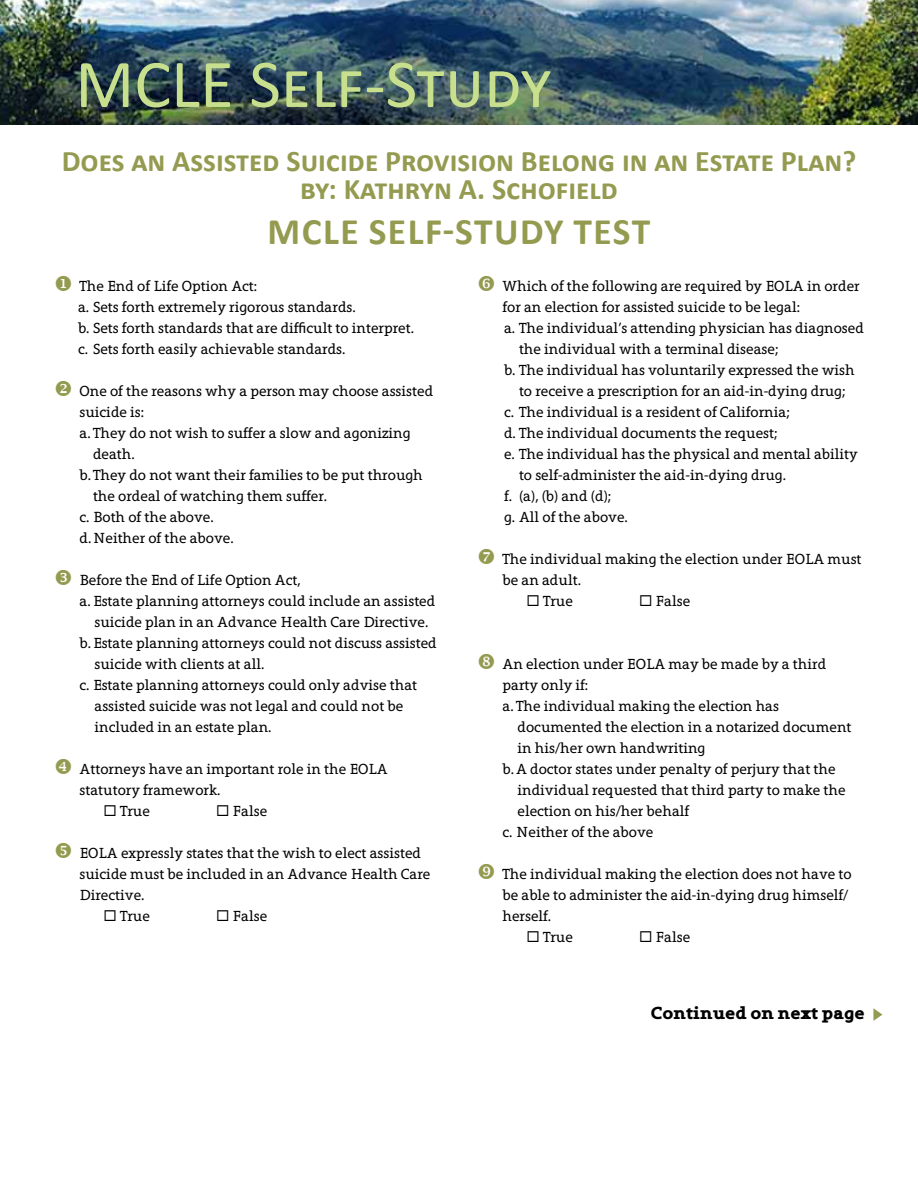
<style>
.page{position:relative;width:918px;height:1188px;background:#fff}
.page>*{position:absolute;margin:0;border:0;box-sizing:border-box;transform-origin:0 0}
.t1{font:69px "Calibri";color:#c8df8e}
.t2{font:700 37.5px "Calibri";letter-spacing:.04em;color:#949b50}
.t3{font:700 30px/28.5px "Calibri";color:#949b50;text-align:center}
.t4{font:700 18px "Grandesign Neue Serif";color:#000}
.t5{font:15px/21px "Grandesign Neue Serif";color:#000}
.s1{color:#949b50}
</style>
<div class="page">
<img style="left:0;top:0;width:918px;height:125px">
<svg style="left:873px;top:1008px;width:9px;height:13px"></svg>
<h1 class="t1" style="left:75px;top:40px;width:477px">MCLE Self-Study</h1>
<h3 class="t3" style="left:62px;top:146px;width:796px">Does an Assisted Suicide Provision Belong in an Estate Plan? by: Kathryn A. Schofield</h3>
<h2 class="t2" style="left:268px;top:208px;width:384px">MCLE Self-Study TEST</h2>
<p class="t5" style="left:78px;top:276px;width:337px;text-indent:-24px"><span class="s1">◆</span> The End of Life Option Act:<br>a. Sets forth extremely rigorous standards.<br>b. Sets forth standards that are difficult to interpret. c. Sets forth easily achievable standards.</p>
<p class="t5" style="left:54px;top:381px;width:381px"><span class="s1">❖</span> One of the reasons why a person may choose assisted</p>
<p class="t5" style="left:80px;top:402px;width:66px">suicide is:</p>
<p class="t5" style="left:80px;top:423px;width:333px">a. They do not wish to suffer a slow and agonizing</p>
<p class="t5" style="left:93px;top:444px;width:43px">death.</p>
<p class="t5" style="left:80px;top:465px;width:345px">b. They do not want their families to be put through</p>
<p class="t5" style="left:93px;top:486px;width:236px">the ordeal of watching them suffer.</p>
<p class="t5" style="left:80px;top:507px;width:136px">c. Both of the above.</p>
<p class="t5" style="left:80px;top:528px;width:156px">d.Neither of the above.</p>
<p class="t5" style="left:80px;top:570px;width:223px">Before the End of Life Option Act,</p>
<p class="t5" style="left:80px;top:591px;width:357px">a. Estate planning attorneys could include an assisted</p>
<p class="t5" style="left:95px;top:612px;width:335px">suicide plan in an Advance Health Care Directive.</p>
<p class="t5" style="left:80px;top:633px;width:359px">b.Estate planning attorneys could not discuss assisted</p>
<p class="t5" style="left:95px;top:654px;width:171px">suicide with clients at all.</p>
<p class="t5" style="left:80px;top:675px;width:339px">c. Estate planning attorneys could only advise that</p>
<p class="t5" style="left:95px;top:696px;width:310px">assisted suicide was not legal and could not be</p>
<p class="t5" style="left:95px;top:717px;width:178px">included in an estate plan.</p>
<p class="t5" style="left:80px;top:759px;width:310px">Attorneys have an important role in the EOLA statutory framework.</p>
<p class="t5" style="left:104px;top:801px;width:48px">◻ True</p>
<p class="t5" style="left:216px;top:801px;width:53px">◻ False</p>
<p class="t5" style="left:80px;top:843px;width:352px">EOLA expressly states that the wish to elect assisted suicide must be included in an Advance Health Care<br>Directive.</p>
<p class="t5" style="left:104px;top:906px;width:48px">◻ True</p>
<p class="t5" style="left:216px;top:906px;width:53px">◻ False</p>
<p class="t5" style="left:503px;top:276px;width:359px">Which of the following are required by EOLA in order</p>
<p class="t5" style="left:503px;top:297px;width:299px">for an election for assisted suicide to be legal:</p>
<p class="t5" style="left:504px;top:318px;width:362px">a. The individual’s attending physician has diagnosed</p>
<p class="t5" style="left:519px;top:339px;width:261px">the individual with a terminal disease;</p>
<p class="t5" style="left:504px;top:360px;width:352px">b. The individual has voluntarily expressed the wish</p>
<p class="t5" style="left:519px;top:381px;width:328px">to receive a prescription for an aid-in-dying drug;</p>
<p class="t5" style="left:504px;top:402px;width:287px">c. The individual is a resident of California;</p>
<p class="t5" style="left:504px;top:423px;width:275px">d. The individual documents the request;</p>
<p class="t5" style="left:504px;top:444px;width:355px">e. The individual has the physical and mental ability</p>
<p class="t5" style="left:519px;top:465px;width:268px">to self-administer the aid-in-dying drug.</p>
<p class="t5" style="left:504px;top:486px;width:109px">f. (a), (b) and (d);</p>
<p class="t5" style="left:504px;top:507px;width:125px">g. All of the above.</p>
<p class="t5" style="left:503px;top:549px;width:361px">The individual making the election under EOLA must be an adult.</p>
<p class="t5" style="left:527px;top:591px;width:48px">◻ True</p>
<p class="t5" style="left:639px;top:591px;width:53px">◻ False</p>
<p class="t5" style="left:503px;top:654px;width:325px">An election under EOLA may be made by a third party only if:<br>a. The individual making the election has</p>
<p class="t5" style="left:518px;top:717px;width:336px">documented the election in a notarized document</p>
<p class="t5" style="left:518px;top:738px;width:189px">in his/her own handwriting</p>
<p class="t5" style="left:503px;top:759px;width:335px">b.A doctor states under penalty of perjury that the</p>
<p class="t5" style="left:518px;top:780px;width:330px">individual requested that third party to make the</p>
<p class="t5" style="left:518px;top:801px;width:173px">election on his/her behalf</p>
<p class="t5" style="left:503px;top:822px;width:152px">c. Neither of the above</p>
<p class="t5" style="left:503px;top:864px;width:351px">The individual making the election does not have to be able to administer the aid-in-dying drug himself/ herself.</p>
<p class="t5" style="left:527px;top:927px;width:48px">◻ True</p>
<p class="t5" style="left:639px;top:927px;width:53px">◻ False</p>
<p class="t4" style="left:651px;top:1003px;width:216px">Continued on next page</p>
</div>
